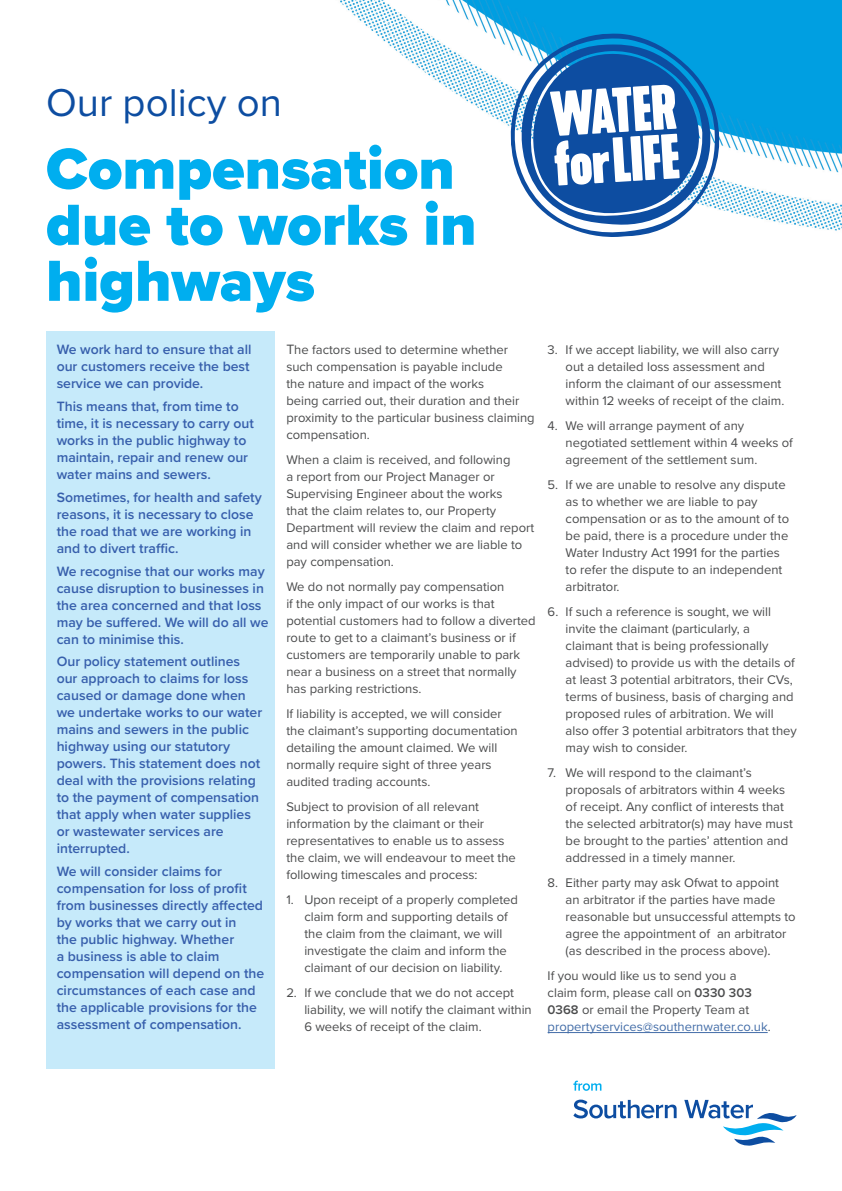
<style>
.page{position:relative;width:842px;height:1191px;background:#fff}
.page>*{position:absolute;margin:0;border:0;box-sizing:border-box;transform-origin:0 0}
.t1{font:900 60px "Proxima Nova";color:#00aeef}
.t2{font:40.2px "Proxima Nova";color:#0d4da1}
.INTRO{font:600 14px/17px "Proxima Nova";color:#375fac}
.text{font:13px/17px "Proxima Nova";color:#4b4c4d}
.s1{font-size:14px}
.s2{font-weight:600}
.s3{color:#436da8}
</style>
<div class="page">
<img style="left:46px;top:0;width:796px;height:1146px">
<div style="left:46px;top:332px;width:229px;height:737px;background:#c6eafa"></div>
<svg style="left:510px;top:28px;width:215px;height:210px"></svg>
<svg style="left:520px;top:44px;width:193px;height:182px"></svg>
<hr style="left:548px;top:1032px;width:220px;height:1px;background:#436da8">
<svg style="left:573px;top:1080px;width:28px;height:10px"></svg>
<svg style="left:573px;top:1099px;width:104px;height:19px"></svg>
<svg style="left:684px;top:1099px;width:113px;height:46px"></svg>
<p class="t2" style="left:46px;top:72px;width:237px">Our policy on</p>
<p class="t1" style="left:46px;top:124px;width:410px">Compensation</p>
<p class="t1" style="left:46px;top:180px;width:432px">due to works in</p>
<p class="t1" style="left:46px;top:236px;width:270px">highways</p>
<p class="text" style="left:286px;top:341px;width:250px"><span class="s1">T</span>he factors used to determine whether such compensation is payable include<br>the nature and impact of the works<br>being carried out, their duration and their proximity to the particular business claiming compensation.</p>
<p class="text" style="left:286px;top:451px;width:249px">When a claim is received, and following<br>a report from our Project Manager or Supervising Engineer about the works<br>that the claim relates to, our Property Department will review the claim and report and will consider whether we are liable to pay compensation.</p>
<p class="text" style="left:286px;top:578px;width:251px">We do not normally pay compensation<br>if the only impact of our works is that potential customers had to follow a diverted route to get to a claimant’s business or if customers are temporarily unable to park near a business on a street that normally has parking restrictions.</p>
<p class="text" style="left:286px;top:705px;width:233px">If liability is accepted, we will consider the claimant’s supporting documentation detailing the amount claimed. We will normally require sight of three years audited trading accounts.</p>
<p class="text" style="left:286px;top:798px;width:231px">Subject to provision of all relevant information by the claimant or their representatives to enable us to assess the claim, we will endeavour to meet the following timescales and process:</p>
<p class="text" style="left:286px;top:891px;width:233px;text-align:center">1. Upon receipt of a properly completed claim form and supporting details of<br>the claim from the claimant, we will investigate the claim and inform the claimant of our decision on liability.</p>
<p class="text" style="left:304px;top:984px;width:229px;text-indent:-18px">2. If we conclude that we do not accept liability, we will notify the claimant within<br>6 weeks of receipt of the claim.</p>
<p class="INTRO" style="left:57px;top:341px;width:196px">We work hard to ensure that all our customers receive the best service we can provide.</p>
<p class="INTRO" style="left:57px;top:397px;width:199px">This means that, from time to time, it is necessary to carry out works in the public highway to maintain, repair and renew our water mains and sewers.</p>
<p class="INTRO" style="left:57px;top:488px;width:207px">Sometimes, for health and safety reasons, it is necessary to close the road that we are working in and to divert traffic.</p>
<p class="INTRO" style="left:57px;top:562px;width:213px">We recognise that our works may cause disruption to businesses in the area concerned and that loss may be suffered. We will do all we can to minimise this.</p>
<p class="INTRO" style="left:57px;top:653px;width:207px">Our policy statement outlines our approach to claims for loss caused or damage done when we undertake works to our water mains and sewers in the public highway using our statutory powers. This statement does not deal with the provisions relating to the payment of compensation that apply when water supplies or wastewater services are interrupted.</p>
<p class="INTRO" style="left:57px;top:862px;width:209px">We will consider claims for compensation for loss of profit from businesses directly affected by works that we carry out in<br>the public highway. Whether<br>a business is able to claim compensation will depend on the circumstances of each case and the applicable provisions for the assessment of compensation.</p>
<p class="text" style="left:566px;top:340px;width:220px;text-indent:-18px">3. If we accept liability, we will also carry out a detailed loss assessment and inform the claimant of our assessment within 12 weeks of receipt of the claim.</p>
<p class="text" style="left:566px;top:416px;width:229px;text-indent:-18px">4. We will arrange payment of any negotiated settlement within 4 weeks of agreement of the settlement sum.</p>
<p class="text" style="left:566px;top:475px;width:225px;text-indent:-18px">5. If we are unable to resolve any dispute as to whether we are liable to pay compensation or as to the amount of to be paid, there is a procedure under the Water Industry Act 1991 for the parties to refer the dispute to an independent arbitrator.</p>
<p class="text" style="left:566px;top:602px;width:233px;text-indent:-18px">6. If such a reference is sought, we will invite the claimant (particularly, a claimant that is being professionally advised) to provide us with the details of at least 3 potential arbitrators, their CVs, terms of business, basis of charging and proposed rules of arbitration. We will also offer 3 potential arbitrators that they may wish to consider.</p>
<p class="text" style="left:566px;top:763px;width:229px;text-indent:-18px">7. We will respond to the claimant’s proposals of arbitrators within 4 weeks of receipt. Any conflict of interests that the selected arbitrator(s) may have must be brought to the parties’ attention and addressed in a timely manner.</p>
<p class="text" style="left:566px;top:873px;width:232px;text-indent:-18px">8. Either party may ask Ofwat to appoint an arbitrator if the parties have made reasonable but unsuccessful attempts to agree the appointment of an arbitrator (as described in the process above)<span class="s1">.</span></p>
<p class="text" style="left:548px;top:966px;width:225px">If you would like us to send you a<br>claim form, please call on <span class="s2">0330 303<br>0368</span> or email the Property Team at <span class="s3">propertyservices@southernwater.co.uk</span>.</p>
</div>
